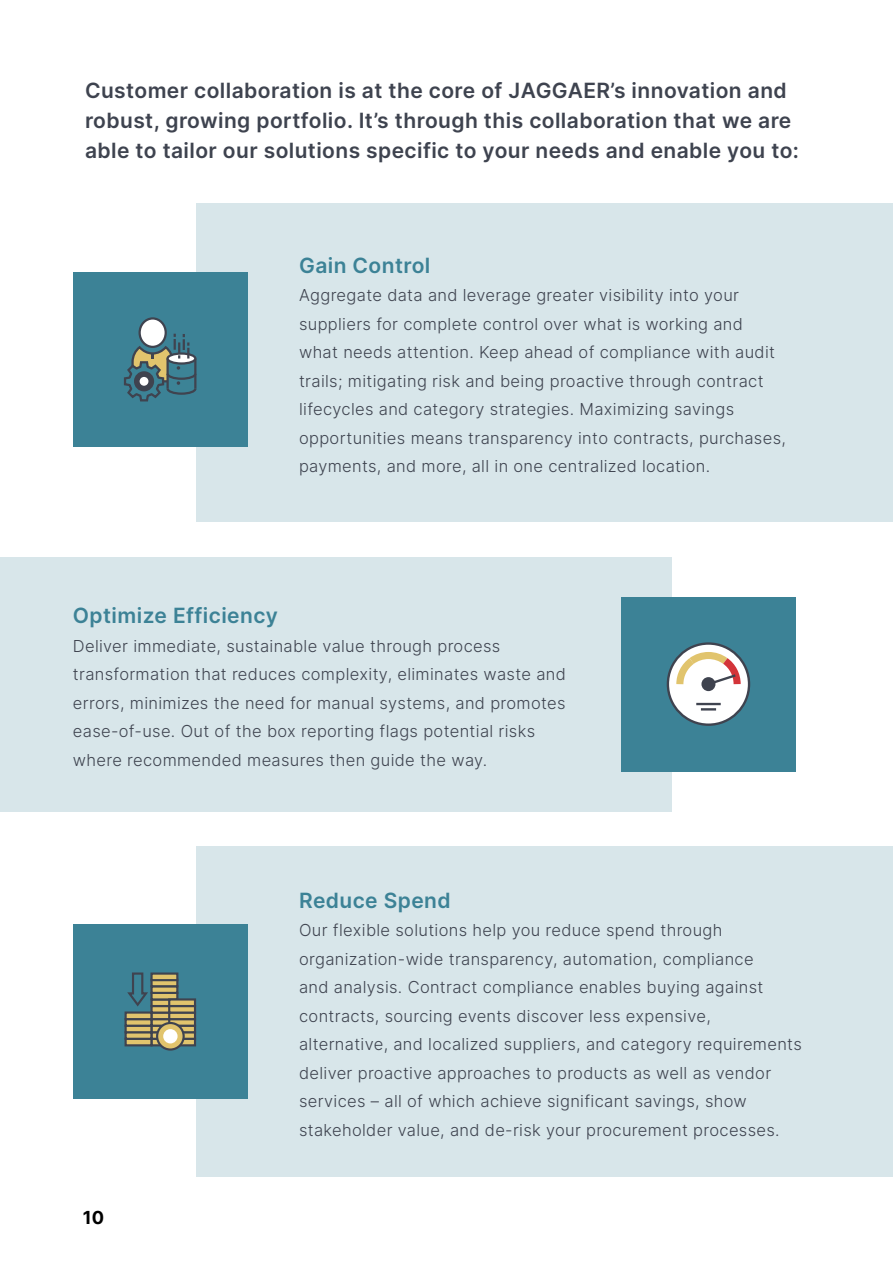
<style>
.page{position:relative;width:893px;height:1263px;background:#fff}
.page>*{position:absolute;margin:0;border:0;box-sizing:border-box;transform-origin:0 0}
.t1{font:600 21px/30px "Inter";letter-spacing:.02em;color:#3e434f}
.t2{font:600 21px "Inter";letter-spacing:.02em;color:#3c8296}
.t3{font:700 18px "Inter";color:#000}
.t4{font:300 16.5px/28.5px "Inter";letter-spacing:.02em;color:#3e434f}
</style>
<div class="page">
<div style="left:196px;top:203px;width:697px;height:319px;background:#d8e6ea"></div>
<div style="left:73px;top:272px;width:175px;height:175px;background:#3c8296"></div>
<div style="left:140px;top:318px;width:26px;height:29px;background:#fff;border-radius:50%"></div>
<div style="left:139px;top:317px;width:28px;height:31px;border:2px solid #3f434f;border-radius:50%"></div>
<svg style="left:124px;top:334px;width:73px;height:68px"></svg>
<div style="left:134px;top:371px;width:20px;height:20px;background:#3f434f;border-radius:50%"></div>
<div style="left:140px;top:377px;width:8px;height:9px;background:#fff;border-radius:50%"></div>
<div style="left:196px;top:846px;width:697px;height:331px;background:#d8e6ea"></div>
<div style="left:73px;top:924px;width:175px;height:175px;background:#3c8296"></div>
<div style="left:152px;top:1039px;width:25px;height:6px;background:#e1c46d"></div>
<div style="left:150px;top:1038px;width:28px;height:8px;border:2px solid #3f434f"></div>
<div style="left:152px;top:1032px;width:25px;height:7px;background:#e1c46d"></div>
<div style="left:150px;top:1031px;width:28px;height:9px;border:2px solid #3f434f"></div>
<div style="left:152px;top:1026px;width:25px;height:6px;background:#e1c46d"></div>
<div style="left:150px;top:1024px;width:28px;height:9px;border:2px solid #3f434f"></div>
<div style="left:152px;top:1019px;width:25px;height:7px;background:#e1c46d"></div>
<div style="left:150px;top:1018px;width:28px;height:9px;border:2px solid #3f434f"></div>
<div style="left:152px;top:1012px;width:25px;height:7px;background:#e1c46d"></div>
<div style="left:150px;top:1011px;width:28px;height:9px;border:2px solid #3f434f"></div>
<div style="left:152px;top:1006px;width:25px;height:6px;background:#e1c46d"></div>
<div style="left:150px;top:1005px;width:28px;height:9px;border:2px solid #3f434f"></div>
<div style="left:152px;top:999px;width:25px;height:7px;background:#e1c46d"></div>
<div style="left:150px;top:998px;width:28px;height:9px;border:2px solid #3f434f"></div>
<div style="left:152px;top:993px;width:25px;height:6px;background:#e1c46d"></div>
<div style="left:150px;top:992px;width:28px;height:8px;border:2px solid #3f434f"></div>
<div style="left:152px;top:986px;width:25px;height:7px;background:#e1c46d"></div>
<div style="left:150px;top:985px;width:28px;height:9px;border:2px solid #3f434f"></div>
<svg style="left:153px;top:981px;width:22px;height:3px"></svg>
<div style="left:150px;top:978px;width:28px;height:9px;border:2px solid #3f434f"></div>
<div style="left:152px;top:973px;width:25px;height:7px;background:#e1c46d"></div>
<div style="left:150px;top:972px;width:28px;height:9px;border:2px solid #3f434f"></div>
<div style="left:126px;top:1039px;width:25px;height:6px;background:#e1c46d"></div>
<div style="left:125px;top:1038px;width:27px;height:8px;border:2px solid #3f434f"></div>
<div style="left:126px;top:1032px;width:25px;height:7px;background:#e1c46d"></div>
<div style="left:125px;top:1031px;width:27px;height:9px;border:2px solid #3f434f"></div>
<div style="left:126px;top:1026px;width:25px;height:6px;background:#e1c46d"></div>
<div style="left:125px;top:1024px;width:27px;height:9px;border:2px solid #3f434f"></div>
<div style="left:126px;top:1019px;width:25px;height:7px;background:#e1c46d"></div>
<div style="left:125px;top:1018px;width:27px;height:9px;border:2px solid #3f434f"></div>
<div style="left:126px;top:1012px;width:25px;height:7px;background:#e1c46d"></div>
<div style="left:125px;top:1011px;width:27px;height:9px;border:2px solid #3f434f"></div>
<div style="left:169px;top:1039px;width:26px;height:6px;background:#e1c46d"></div>
<div style="left:168px;top:1038px;width:28px;height:8px;border:2px solid #3f434f"></div>
<div style="left:169px;top:1032px;width:26px;height:7px;background:#e1c46d"></div>
<div style="left:168px;top:1031px;width:28px;height:9px;border:2px solid #3f434f"></div>
<div style="left:169px;top:1026px;width:26px;height:6px;background:#e1c46d"></div>
<div style="left:168px;top:1024px;width:28px;height:9px;border:2px solid #3f434f"></div>
<div style="left:169px;top:1019px;width:26px;height:7px;background:#e1c46d"></div>
<div style="left:168px;top:1018px;width:28px;height:9px;border:2px solid #3f434f"></div>
<div style="left:169px;top:1012px;width:26px;height:7px;background:#e1c46d"></div>
<div style="left:168px;top:1011px;width:28px;height:9px;border:2px solid #3f434f"></div>
<div style="left:169px;top:1006px;width:26px;height:6px;background:#e1c46d"></div>
<div style="left:168px;top:1005px;width:28px;height:9px;border:2px solid #3f434f"></div>
<div style="left:169px;top:999px;width:26px;height:7px;background:#e1c46d"></div>
<div style="left:168px;top:998px;width:28px;height:9px;border:2px solid #3f434f"></div>
<svg style="left:157px;top:1023px;width:27px;height:26px"></svg>
<div style="left:156px;top:1022px;width:29px;height:28px;border:2px solid #3f434f;border-radius:50%"></div>
<div style="left:163px;top:1029px;width:15px;height:14px;background:#fff;border-radius:50%"></div>
<svg style="left:127px;top:972px;width:21px;height:35px"></svg>
<div style="left:0;top:557px;width:672px;height:254px;background:#d8e6ea"></div>
<div style="left:621px;top:597px;width:175px;height:174px;background:#3c8296"></div>
<div style="left:668px;top:643px;width:81px;height:82px;background:#fff;border-radius:50%"></div>
<div style="left:667px;top:642px;width:83px;height:84px;border:2px solid #3f434f;border-radius:50%"></div>
<svg style="left:673px;top:648px;width:71px;height:43px"></svg>
<hr style="left:696px;top:703px;width:25px;height:2px;background:#3f434f">
<svg style="left:701px;top:708px;width:15px;height:2px"></svg>
<p class="t1" style="left:85px;top:75px;width:715px">Customer collaboration is at the core of JAGGAER’s innovation and robust, growing portfolio. It’s through this collaboration that we are able to tailor our solutions specific to your needs and enable you to:</p>
<p class="t2" style="left:299px;top:250px;width:133px">Gain Control</p>
<p class="t4" style="left:299px;top:281px;width:488px">Aggregate data and leverage greater visibility into your suppliers for complete control over what is working and what needs attention. Keep ahead of compliance with audit trails; mitigating risk and being proactive through contract lifecycles and category strategies. Maximizing savings opportunities means transparency into contracts, purchases, payments, and more, all in one centralized location.</p>
<p class="t2" style="left:73px;top:600px;width:207px">Optimize Efficiency</p>
<p class="t4" style="left:73px;top:631px;width:495px">Deliver immediate, sustainable value through process transformation that reduces complexity, eliminates waste and errors, minimizes the need for manual systems, and promotes ease-of-use. Out of the box reporting flags potential risks where recommended measures then guide the way.</p>
<p class="t3" style="left:83px;top:1204px;width:23px">10</p>
<p class="t2" style="left:299px;top:885px;width:153px">Reduce Spend</p>
<p class="t4" style="left:299px;top:916px;width:504px">Our flexible solutions help you reduce spend through organization-wide transparency, automation, compliance<br>and analysis. Contract compliance enables buying against contracts, sourcing events discover less expensive, alternative, and localized suppliers, and category requirements deliver proactive approaches to products as well as vendor services – all of which achieve significant savings, show stakeholder value, and de-risk your procurement processes.</p>
</div>
